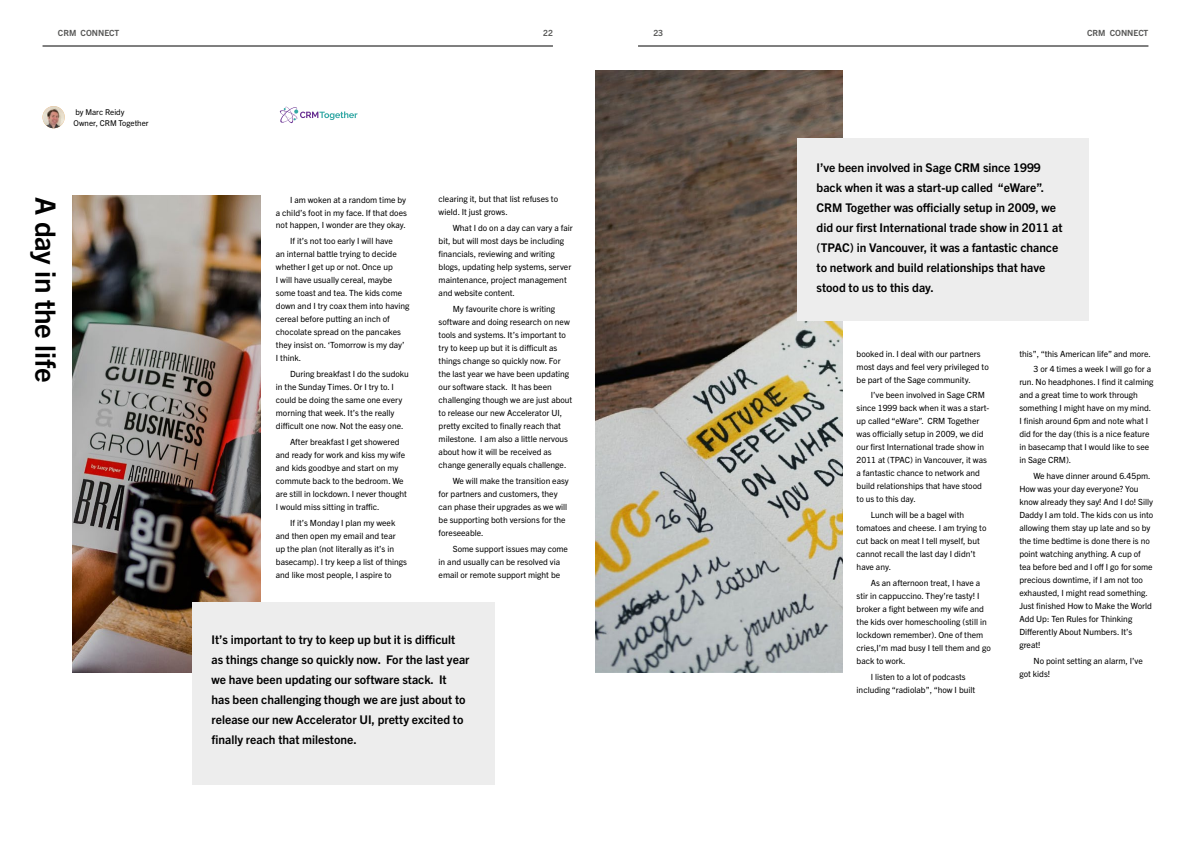
<style>
.page{position:relative;width:1191px;height:842px;background:#fff}
.page>*{position:absolute;margin:0;border:0;box-sizing:border-box;transform-origin:0 0}
.t1{font:700 28px "Trade Gothic Next LT Pro";letter-spacing:-.01em;color:#000}
.t2{font:700 12px/20px "Trade Gothic Next LT Pro";color:#000}
.t3{font:8.5px/13px "Trade Gothic Next LT Pro";color:#000}
.t4{font:700 8.5px "Trade Gothic Next LT Pro";color:#575756}
.t5{font:8px/11px "Trade Gothic Next LT Pro";color:#000}
</style>
<div class="page">
<hr style="left:43px;top:46px;width:510px;height:1px;background:#000">
<hr style="left:638px;top:46px;width:510px;height:1px;background:#000">
<img style="left:596px;top:70px;width:246px;height:602px">
<div style="left:796px;top:138px;width:292px;height:182px;background:#ededed"></div>
<img style="left:72px;top:196px;width:189px;height:476px">
<img style="left:43px;top:106px;width:22px;height:22px;border-radius:11px">
<svg style="left:279px;top:106px;width:78px;height:18px"></svg>
<div style="left:191px;top:602px;width:303px;height:182px;background:#ededed"></div>
<p class="t4" style="left:58px;top:27px;width:63px">CRM CONNECT</p>
<p class="t4" style="left:543px;top:27px;width:11px">22</p>
<p class="t4" style="left:653px;top:27px;width:11px">23</p>
<p class="t4" style="left:1087px;top:27px;width:63px">CRM CONNECT</p>
<p class="t5" style="left:74px;top:106px;width:77px">by Marc Reidy<br>Owner, CRM Together</p>
<h1 class="t1" style="left:65px;top:197px;width:187px;rotate:90deg">A day in the life</h1>
<p class="t3" style="left:276px;top:192px;width:133px;text-align:justify;text-indent:14px">I am woken at a random time by a child’s foot in my face. If that does not happen, I wonder are they okay.</p>
<p class="t3" style="left:276px;top:234px;width:135px;text-indent:14px">If it’s not too early I will have<br>an internal battle trying to decide whether I get up or not. Once up<br>I will have usually cereal, maybe some toast and tea. The kids come down and I try coax them into having cereal before putting an inch of chocolate spread on the pancakes they insist on. ‘Tomorrow is my day’<br>I think.</p>
<p class="t3" style="left:276px;top:367px;width:135px;text-indent:14px">During breakfast I do the sudoku in the Sunday Times. Or I try to. I could be doing the same one every morning that week. It’s the really difficult one now. Not the easy one.</p>
<p class="t3" style="left:276px;top:435px;width:132px;text-indent:14px">After breakfast I get showered and ready for work and kiss my wife and kids goodbye and start on my commute back to the bedroom. We are still in lockdown. I never thought<br>I would miss sitting in traffic.</p>
<p class="t3" style="left:276px;top:516px;width:133px;text-indent:14px">If it’s Monday I plan my week and then open my email and tear up the plan (not literally as it’s in basecamp). I try keep a list of things and like most people, I aspire to</p>
<p class="t3" style="left:438px;top:192px;width:121px">clearing it, but that list refuses to wield. It just grows.</p>
<p class="t3" style="left:438px;top:221px;width:136px;text-indent:14px">What I do on a day can vary a fair bit, but will most days be including financials, reviewing and writing blogs, updating help systems, server maintenance, project management and website content.</p>
<p class="t3" style="left:438px;top:302px;width:135px;text-indent:14px">My favourite chore is writing software and doing research on new tools and systems. It’s important to try to keep up but it is difficult as things change so quickly now. For the last year we have been updating our software stack. It has been challenging though we are just about to release our new Accelerator UI, pretty excited to finally reach that milestone. I am also a little nervous about how it will be received as change generally equals challenge.</p>
<p class="t3" style="left:438px;top:474px;width:132px;text-indent:14px">We will make the transition easy for partners and customers, they can phase their upgrades as we will be supporting both versions for the foreseeable.</p>
<p class="t3" style="left:438px;top:542px;width:131px;text-indent:14px">Some support issues may come in and usually can be resolved via email or remote support might be</p>
<p class="t2" style="left:211px;top:629px;width:259px">It’s important to try to keep up but it is difficult as things change so quickly now. For the last year we have been updating our software stack. It<br>has been challenging though we are just about to release our new Accelerator UI, pretty excited to finally reach that milestone.</p>
<p class="t2" style="left:816px;top:157px;width:247px">I’ve been involved in Sage CRM since 1999 back when it was a start-up called “eWare”.<br>CRM Together was officially setup in 2009, we did our first International trade show in 2011 at (TPAC) in Vancouver, it was a fantastic chance to network and build relationships that have stood to us to this day.</p>
<p class="t3" style="left:856px;top:346px;width:134px">booked in. I deal with our partners most days and feel very privileged to be part of the Sage community.</p>
<p class="t3" style="left:856px;top:388px;width:134px;text-indent:14px">I’ve been involved in Sage CRM since 1999 back when it was a start&shy;up called “eWare”. CRM Together was officially setup in 2009, we did our first International trade show in<br>2011 at (TPAC) in Vancouver, it was a fantastic chance to network and build relationships that have stood to us to this day.</p>
<p class="t3" style="left:856px;top:508px;width:131px;text-indent:14px">Lunch will be a bagel with tomatoes and cheese. I am trying to cut back on meat I tell myself, but cannot recall the last day I didn’t have any.</p>
<p class="t3" style="left:856px;top:576px;width:136px;text-indent:14px">As an afternoon treat, I have a stir in cappuccino. They’re tasty! I broker a fight between my wife and the kids over homeschooling (still in lockdown remember). One of them cries,I’m mad busy I tell them and go back to work.</p>
<p class="t3" style="left:856px;top:670px;width:120px;text-align:center">I listen to a lot of podcasts including “radiolab”, “how I built</p>
<p class="t3" style="left:1019px;top:345px;width:133px;line-height:15.8px;text-align:right">this”, “this American life” and more.<br>3 or 4 times a week I will go for a</p>
<p class="t3" style="left:1019px;top:375px;width:136px">run. No headphones. I find it calming and a great time to work through something I might have on my mind.<br>I finish around 6pm and note what I did for the day (this is a nice feature in basecamp that I would like to see in Sage CRM).</p>
<p class="t3" style="left:1019px;top:469px;width:135px;text-indent:14px">We have dinner around 6.45pm.<br>How was your day everyone? You know already they say! And I do! Silly<br>Daddy I am told. The kids con us into allowing them stay up late and so by the time bedtime is done there is no point watching anything. A cup of tea before bed and I off I go for some precious downtime, if I am not too exhausted, I might read something.<br>Just finished How to Make the World<br>Add Up: Ten Rules for Thinking<br>Differently About Numbers. It’s great!</p>
<p class="t3" style="left:1019px;top:654px;width:125px;text-indent:14px">No point setting an alarm, I’ve got kids!</p>
</div>
